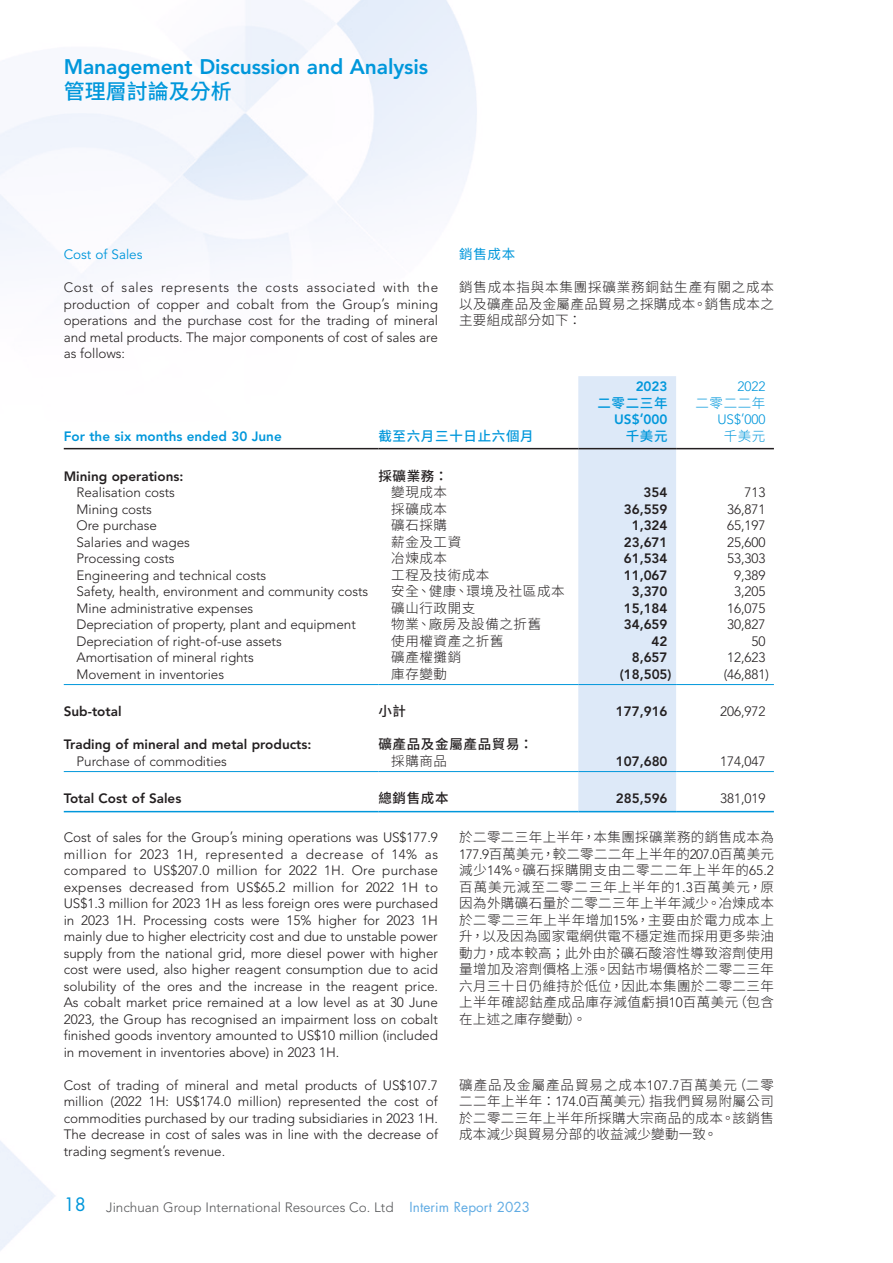
<style>
.page{position:relative;width:893px;height:1263px;background:#fff}
.page>*{position:absolute;margin:0;border:0;box-sizing:border-box;transform-origin:0 0}
.t1{font:800 21px "Avenir LT Std";letter-spacing:-.005em;color:#0097db}
.t2{font:500 21px "Source Han Sans TC";color:#0097db}
.Body_Text{font:300 13.5px/16.5px "Avenir LT Std";letter-spacing:-.005em;color:#231f20;text-align:justify}
.C_Body_Text{font:300 13.5px/16.5px "Source Han Sans TC";letter-spacing:.03em;color:#231f20;text-align:justify}
.Body_Text-2{font:800 13.5px "Avenir LT Std";color:#231f20}
.Body_Text-3{font:300 13.5px "Source Han Sans TC";letter-spacing:.045em;color:#231f20}
.t3{font:300 13.5px "Avenir LT Std";color:#57585a}
.Body_Text-4{font:800 13.5px "Avenir LT Std";color:#0097db}
.Body_Text-5{font:500 13.5px "Source Han Sans TC";letter-spacing:.05em;color:#231f20}
.Body_Text-6{font:500 13.5px "Source Han Sans TC";letter-spacing:.05em;color:#0097db}
.Heading_2{font:13.5px "Avenir LT Std";color:#0097db}
.Body_Text-7{font:300 13.5px "Avenir LT Std";letter-spacing:-.005em;color:#0097db}
.Body_Text-8{font:300 13.5px "Source Han Sans TC";letter-spacing:.045em;color:#0097db}
.C_Heading_2{font:13.5px "Source Han Sans TC";color:#0097db}
.s1{font-family:"Avenir LT Std"}
.s2{font-family:"Futura Std";font-weight:400;font-size:18px;color:#0097db}
.s3{font-family:"Futura Std";font-weight:400;color:#60abe3}
</style>
<div class="page">
<div style="left:578px;top:376px;width:98px;height:435px;background:#dde9f8"></div>
<hr style="left:64px;top:448px;width:314px;height:1px;background:#231f20">
<hr style="left:378px;top:448px;width:200px;height:1px;background:#231f20">
<hr style="left:578px;top:448px;width:98px;height:1px;background:#231f20">
<hr style="left:676px;top:448px;width:98px;height:1px;background:#231f20">
<hr style="left:64px;top:684px;width:314px;height:1px;background:#0097db">
<hr style="left:378px;top:684px;width:200px;height:1px;background:#0097db">
<hr style="left:578px;top:684px;width:98px;height:1px;background:#0097db">
<hr style="left:676px;top:684px;width:98px;height:1px;background:#0097db">
<hr style="left:64px;top:771px;width:314px;height:1px;background:#0097db">
<hr style="left:378px;top:771px;width:200px;height:1px;background:#0097db">
<hr style="left:578px;top:771px;width:98px;height:1px;background:#0097db">
<hr style="left:676px;top:771px;width:98px;height:1px;background:#0097db">
<hr style="left:64px;top:811px;width:314px;height:1px;background:#0097db">
<hr style="left:378px;top:811px;width:200px;height:1px;background:#0097db">
<hr style="left:578px;top:811px;width:98px;height:1px;background:#0097db">
<hr style="left:676px;top:811px;width:98px;height:1px;background:#0097db">
<h1 class="t1" style="left:64px;top:54px;width:366px">Management Discussion and Analysis</h1>
<h1 class="t2" style="left:64px;top:80px;width:169px">管理層討論及分析</h1>
<p class="Heading_2" style="left:64px;top:246px;width:80px">Cost of Sales</p>
<p class="Body_Text" style="left:64px;top:279px;width:376px">Cost of sales represents the costs associated with the production of copper and cobalt from the Group’s mining operations and the purchase cost for the trading of mineral and metal products. The major components of cost of sales are as follows:</p>
<p class="C_Heading_2" style="left:459px;top:246px;width:57px">銷售成本</p>
<p class="C_Body_Text" style="left:459px;top:279px;width:316px">銷售成本指與本集團採礦業務銅鈷生產有關之成本以及礦產品及金屬產品貿易之採購成本。銷售成本之主要組成部分如下：</p>
<p class="Body_Text-4" style="left:636px;top:378px;width:33px">2023</p>
<p class="Body_Text-7" style="left:737px;top:378px;width:29px">2022</p>
<p class="Body_Text-6" style="left:597px;top:395px;width:72px">二零二三年</p>
<p class="Body_Text-8" style="left:695px;top:395px;width:71px">二零二二年</p>
<p class="Body_Text-4" style="left:614px;top:411px;width:55px">US$’000</p>
<p class="Body_Text-7" style="left:717px;top:411px;width:50px">US$’000</p>
<p class="Body_Text-4" style="left:64px;top:428px;width:220px">For the six months ended 30 June</p>
<p class="Body_Text-6" style="left:378px;top:428px;width:157px">截至六月三十日止六個月</p>
<p class="Body_Text-6" style="left:626px;top:428px;width:43px">千美元</p>
<p class="Body_Text-8" style="left:724px;top:428px;width:43px">千美元</p>
<p class="Body_Text-2" style="left:64px;top:468px;width:121px">Mining operations:</p>
<p class="Body_Text-5" style="left:378px;top:468px;width:71px">採礦業務：</p>
<p class="Body_Text" style="left:77px;top:484px;width:100px">Realisation costs</p>
<p class="Body_Text-3" style="left:391px;top:485px;width:57px">變現成本</p>
<p class="Body_Text-2" style="left:644px;top:485px;width:25px">354</p>
<p class="Body_Text" style="left:744px;top:484px;width:22px">713</p>
<p class="Body_Text" style="left:77px;top:501px;width:77px">Mining costs</p>
<p class="Body_Text-3" style="left:391px;top:501px;width:57px">採礦成本</p>
<p class="Body_Text-2" style="left:624px;top:501px;width:45px">36,559</p>
<p class="Body_Text" style="left:727px;top:501px;width:40px">36,871</p>
<p class="Body_Text" style="left:77px;top:517px;width:82px">Ore purchase</p>
<p class="Body_Text-3" style="left:391px;top:518px;width:57px">礦石採購</p>
<p class="Body_Text-2" style="left:632px;top:518px;width:37px">1,324</p>
<p class="Body_Text" style="left:727px;top:517px;width:40px">65,197</p>
<p class="Body_Text" style="left:77px;top:534px;width:115px">Salaries and wages</p>
<p class="Body_Text-3" style="left:391px;top:534px;width:71px">薪金及工資</p>
<p class="Body_Text-2" style="left:624px;top:534px;width:45px">23,671</p>
<p class="Body_Text" style="left:727px;top:534px;width:40px">25,600</p>
<p class="Body_Text" style="left:77px;top:550px;width:100px">Processing costs</p>
<p class="Body_Text-3" style="left:391px;top:551px;width:57px">冶煉成本</p>
<p class="Body_Text-2" style="left:624px;top:551px;width:45px">61,534</p>
<p class="Body_Text" style="left:727px;top:550px;width:40px">53,303</p>
<p class="Body_Text" style="left:77px;top:567px;width:191px">Engineering and technical costs</p>
<p class="Body_Text-3" style="left:391px;top:567px;width:100px">工程及技術成本</p>
<p class="Body_Text-2" style="left:624px;top:567px;width:45px">11,067</p>
<p class="Body_Text" style="left:734px;top:567px;width:33px">9,389</p>
<p class="Body_Text" style="left:77px;top:583px;width:293px">Safety, health, environment and community costs</p>
<p class="Body_Text-3" style="left:391px;top:584px;width:175px">安全、健康、環境及社區成本</p>
<p class="Body_Text-2" style="left:632px;top:584px;width:37px">3,370</p>
<p class="Body_Text" style="left:734px;top:583px;width:33px">3,205</p>
<p class="Body_Text" style="left:77px;top:600px;width:178px">Mine administrative expenses</p>
<p class="Body_Text-3" style="left:391px;top:600px;width:86px">礦山行政開支</p>
<p class="Body_Text-2" style="left:624px;top:600px;width:45px">15,184</p>
<p class="Body_Text" style="left:727px;top:600px;width:40px">16,075</p>
<p class="Body_Text" style="left:77px;top:616px;width:281px">Depreciation of property, plant and equipment</p>
<p class="Body_Text-3" style="left:391px;top:617px;width:151px">物業、廠房及設備之折舊</p>
<p class="Body_Text-2" style="left:624px;top:617px;width:45px">34,659</p>
<p class="Body_Text" style="left:727px;top:616px;width:40px">30,827</p>
<p class="Body_Text" style="left:77px;top:633px;width:207px">Depreciation of right-of-use assets</p>
<p class="Body_Text-3" style="left:391px;top:633px;width:114px">使用權資產之折舊</p>
<p class="Body_Text-2" style="left:652px;top:633px;width:17px">42</p>
<p class="Body_Text" style="left:751px;top:633px;width:15px">50</p>
<p class="Body_Text" style="left:77px;top:649px;width:179px">Amortisation of mineral rights</p>
<p class="Body_Text-3" style="left:391px;top:650px;width:71px">礦產權攤銷</p>
<p class="Body_Text-2" style="left:632px;top:650px;width:37px">8,657</p>
<p class="Body_Text" style="left:727px;top:649px;width:40px">12,623</p>
<p class="Body_Text" style="left:77px;top:666px;width:149px">Movement in inventories</p>
<p class="Body_Text-3" style="left:391px;top:666px;width:57px">庫存變動</p>
<p class="Body_Text-2" style="left:620px;top:666px;width:53px">(18,505)</p>
<p class="Body_Text" style="left:724px;top:666px;width:47px">(46,881)</p>
<p class="Body_Text-2" style="left:64px;top:704px;width:59px">Sub-total</p>
<p class="Body_Text-5" style="left:378px;top:704px;width:29px">小計</p>
<p class="Body_Text-2" style="left:616px;top:704px;width:53px">177,916</p>
<p class="Body_Text" style="left:720px;top:703px;width:47px">206,972</p>
<p class="Body_Text-2" style="left:64px;top:737px;width:249px">Trading of mineral and metal products:</p>
<p class="Body_Text-5" style="left:378px;top:737px;width:156px">礦產品及金屬產品貿易：</p>
<p class="Body_Text" style="left:77px;top:753px;width:152px">Purchase of commodities</p>
<p class="Body_Text-3" style="left:391px;top:753px;width:57px">採購商品</p>
<p class="Body_Text-2" style="left:616px;top:753px;width:53px">107,680</p>
<p class="Body_Text" style="left:720px;top:753px;width:47px">174,047</p>
<p class="Body_Text-2" style="left:64px;top:791px;width:119px">Total Cost of Sales</p>
<p class="Body_Text-5" style="left:378px;top:791px;width:72px">總銷售成本</p>
<p class="Body_Text-2" style="left:616px;top:791px;width:53px">285,596</p>
<p class="Body_Text" style="left:720px;top:790px;width:47px">381,019</p>
<p class="Body_Text" style="left:64px;top:829px;width:376px">Cost of sales for the Group’s mining operations was US$177.9 million for 2023 1H, represented a decrease of 14% as compared to US$207.0 million for 2022 1H. Ore purchase expenses decreased from US$65.2 million for 2022 1H to US$1.3 million for 2023 1H as less foreign ores were purchased in 2023 1H. Processing costs were 15% higher for 2023 1H mainly due to higher electricity cost and due to unstable power supply from the national grid, more diesel power with higher cost were used, also higher reagent consumption due to acid solubility of the ores and the increase in the reagent price.<br>As cobalt market price remained at a low level as at 30 June 2023, the Group has recognised an impairment loss on cobalt finished goods inventory amounted to US$10 million (included in movement in inventories above) in 2023 1H.</p>
<p class="Body_Text" style="left:64px;top:1077px;width:376px">Cost of trading of mineral and metal products of US$107.7 million (2022 1H: US$174.0 million) represented the cost of commodities purchased by our trading subsidiaries in 2023 1H.<br>The decrease in cost of sales was in line with the decrease of trading segment’s revenue.</p>
<p class="C_Body_Text" style="left:459px;top:829px;width:316px">於二零二三年上半年，本集團採礦業務的銷售成本為<span class="s1">177.9</span>百萬美元，較二零二二年上半年的<span class="s1">207.0</span>百萬美元減少<span class="s1">14%</span>。礦石採購開支由二零二二年上半年的<span class="s1">65.2</span>百萬美元減至二零二三年上半年的<span class="s1">1.3</span>百萬美元，原因為外購礦石量於二零二三年上半年減少。冶煉成本於二零二三年上半年增加<span class="s1">15%</span>，主要由於電力成本上升，以及因為國家電網供電不穩定進而採用更多柴油動力，成本較高；此外由於礦石酸溶性導致溶劑使用量增加及溶劑價格上漲。因鈷市場價格於二零二三年六月三十日仍維持於低位，因此本集團於二零二三年上半年確認鈷產成品庫存減值虧損<span class="s1">10</span>百萬美元（包含在上述之庫存變動）。</p>
<p class="C_Body_Text" style="left:459px;top:1077px;width:316px">礦產品及金屬產品貿易之成本<span class="s1">107.7</span>百萬美元（二零二二年上半年：<span class="s1">174.0</span>百萬美元）指我們貿易附屬公司於二零二三年上半年所採購大宗商品的成本。該銷售成本減少與貿易分部的收益減少變動一致。</p>
<p class="t3" style="left:64px;top:1200px;width:468px"><span class="s2">18</span> Jinchuan Group International Resources Co. Ltd <span class="s3">Interim Report 2023</span></p>
</div>
